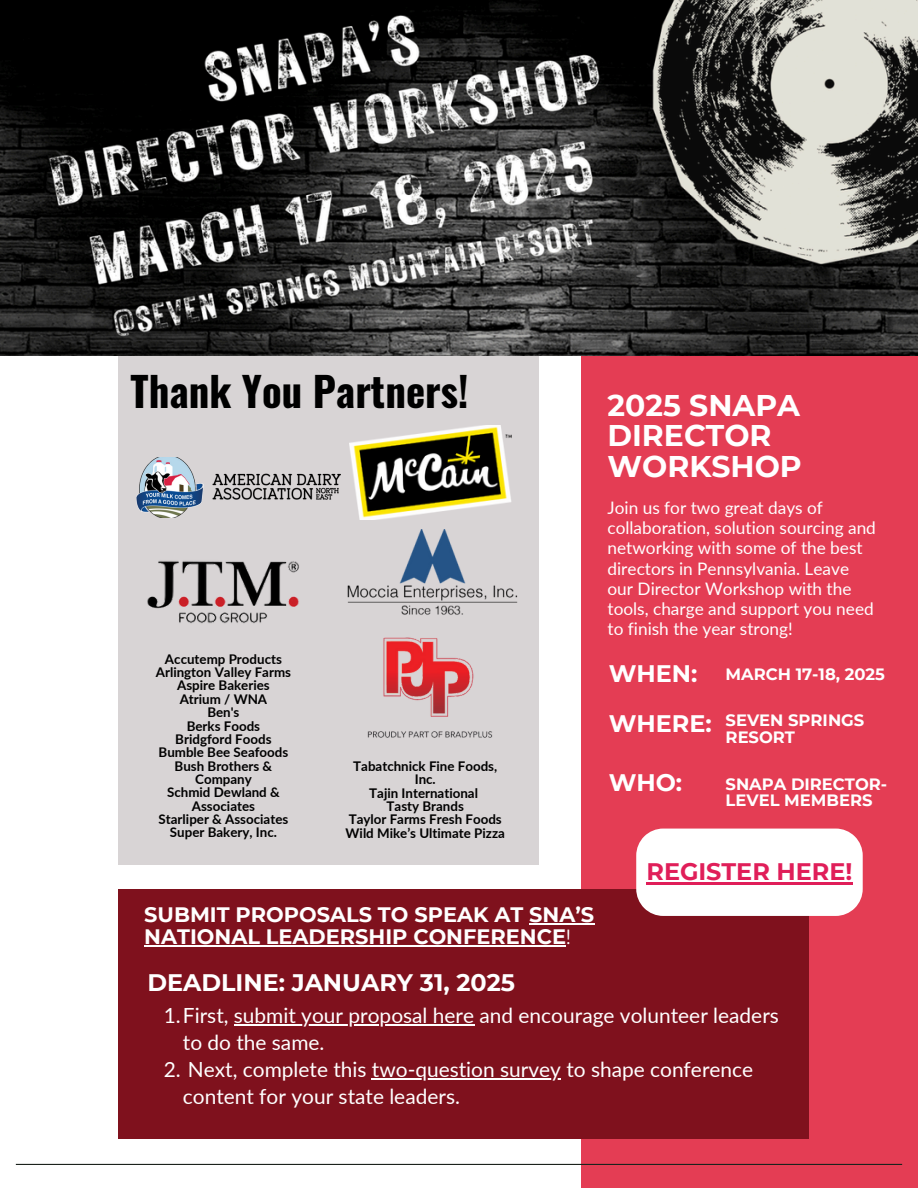
<style>
.page{position:relative;width:918px;height:1188px;background:#fff}
.page>*{position:absolute;margin:0;border:0;box-sizing:border-box;transform-origin:0 0}
.t1{font:700 40.8px "Oswald";color:#000}
.t2{font:700 29.85px/30.3px "Montserrat";color:#fff}
.t3{font:700 23.85px "Montserrat";color:#fff}
.t4{font:700 23.85px "Montserrat";color:#e01e59}
.t5{font:20.85px "Lato";color:#fff}
.t6{font:700 20.85px/21.3px "Montserrat";color:#fff}
.t7{font:17.25px/20.2px "Lato";color:#fff}
.t8{font:700 16.35px/16.8px "Montserrat";color:#fff}
.t9{font:700 13.35px/13.4px "Lato";color:#000;text-align:center}
.s1{font-weight:300}
</style>
<div class="page">
<div style="left:581px;top:0;width:337px;height:1188px;background:#e43d54"></div>
<div style="left:118px;top:889px;width:690px;height:250px;background:#7f111d"></div>
<hr style="left:16px;top:1164px;width:886px;height:1px;background:#1c231d">
<div style="left:636px;top:829px;width:227px;height:87px;background:#fff"></div>
<hr style="left:646px;top:883px;width:206px;height:2px;background:#e01e59">
<div style="left:118px;top:348px;width:421px;height:516px;background:#d8d4d5"></div>
<img style="left:136px;top:457px;width:205px;height:61px">
<img style="left:147px;top:561px;width:152px;height:63px">
<img style="left:350px;top:425px;width:162px;height:95px">
<img style="left:347px;top:530px;width:171px;height:85px">
<img style="left:383px;top:637px;width:91px;height:80px">
<img style="left:367px;top:731px;width:126px;height:7px">
<img style="left:0;top:0;width:918px;height:356px">
<hr style="left:529px;top:924px;width:65px;height:1px;background:#fff">
<hr style="left:144px;top:945px;width:422px;height:1px;background:#fff">
<hr style="left:234px;top:1024px;width:240px;height:1px;background:#fff">
<hr style="left:372px;top:1078px;width:189px;height:1px;background:#fff">
<h2 class="t1" style="left:131px;top:359px;width:339px">Thank You Partners!</h2>
<p class="t9" style="left:165px;top:652px;width:118px">Accutemp Products</p>
<p class="t9" style="left:156px;top:665px;width:137px">Arlington Valley Farms</p>
<p class="t9" style="left:177px;top:679px;width:94px">Aspire Bakeries</p>
<p class="t9" style="left:180px;top:692px;width:89px">Atrium / WNA</p>
<p class="t9" style="left:207px;top:705px;width:34px">Ben's</p>
<p class="t9" style="left:187px;top:719px;width:75px">Berks Foods</p>
<p class="t9" style="left:175px;top:732px;width:98px">Bridgford Foods</p>
<p class="t9" style="left:159px;top:745px;width:131px">Bumble Bee Seafoods</p>
<p class="t9" style="left:175px;top:759px;width:99px">Bush Brothers &amp;<br>Company</p>
<p class="t9" style="left:167px;top:785px;width:114px">Schmid Dewland &amp;<br>Associates</p>
<p class="t9" style="left:159px;top:812px;width:131px">Starliper &amp; Associates</p>
<p class="t9" style="left:170px;top:825px;width:108px">Super Bakery, Inc.</p>
<p class="t9" style="left:353px;top:759px;width:145px">Tabatchnick Fine Foods,<br>Inc.</p>
<p class="t9" style="left:369px;top:786px;width:110px">Tajin International</p>
<p class="t9" style="left:387px;top:799px;width:79px">Tasty Brands</p>
<p class="t9" style="left:349px;top:812px;width:155px">Taylor Farms Fresh Foods</p>
<p class="t9" style="left:346px;top:826px;width:161px">Wild Mike’s Ultimate Pizza</p>
<p class="t2" style="left:608px;top:390px;width:196px">2025 SNAPA<br>DIRECTOR<br>WORKSHOP</p>
<h3 class="t7" style="left:608px;top:497px;width:270px">Join us for two great days of collaboration, solution sourcing and networking with some of the best directors in Pennsylvania. Leave our Director Workshop with the tools, charge and support you need to finish the year strong!</h3>
<h6 class="t3" style="left:609px;top:659px;width:90px">WHEN:</h6>
<h3 class="t3" style="left:609px;top:709px;width:104px">WHERE:</h3>
<h3 class="t8" style="left:726px;top:666px;width:161px">MARCH 17-18, 2025</h3>
<h6 class="t8" style="left:726px;top:712px;width:140px">SEVEN SPRINGS<br>RESORT</h6>
<h3 class="t8" style="left:726px;top:775px;width:163px">SNAPA DIRECTOR-<br>LEVEL MEMBERS</h3>
<h6 class="t3" style="left:609px;top:768px;width:75px">WHO:</h6>
<p class="t4" style="left:646px;top:857px;width:208px">REGISTER HERE!</p>
<h1 class="t6" style="left:144px;top:904px;width:451px">SUBMIT PROPOSALS TO SPEAK AT SNA’S<br>NATIONAL LEADERSHIP CONFERENCE<span class="s1">!</span></h1>
<p class="t3" style="left:147px;top:968px;width:369px">DEADLINE: JANUARY 31, 2025</p>
<p class="t5" style="left:164px;top:1002px;width:617px">1.First, submit your proposal here and encourage volunteer leaders</p>
<p class="t5" style="left:183px;top:1029px;width:143px">to do the same.</p>
<p class="t5" style="left:164px;top:1056px;width:591px">2. Next, complete this two-question survey to shape conference</p>
<p class="t5" style="left:183px;top:1083px;width:279px">content for your state leaders.</p>
</div>
